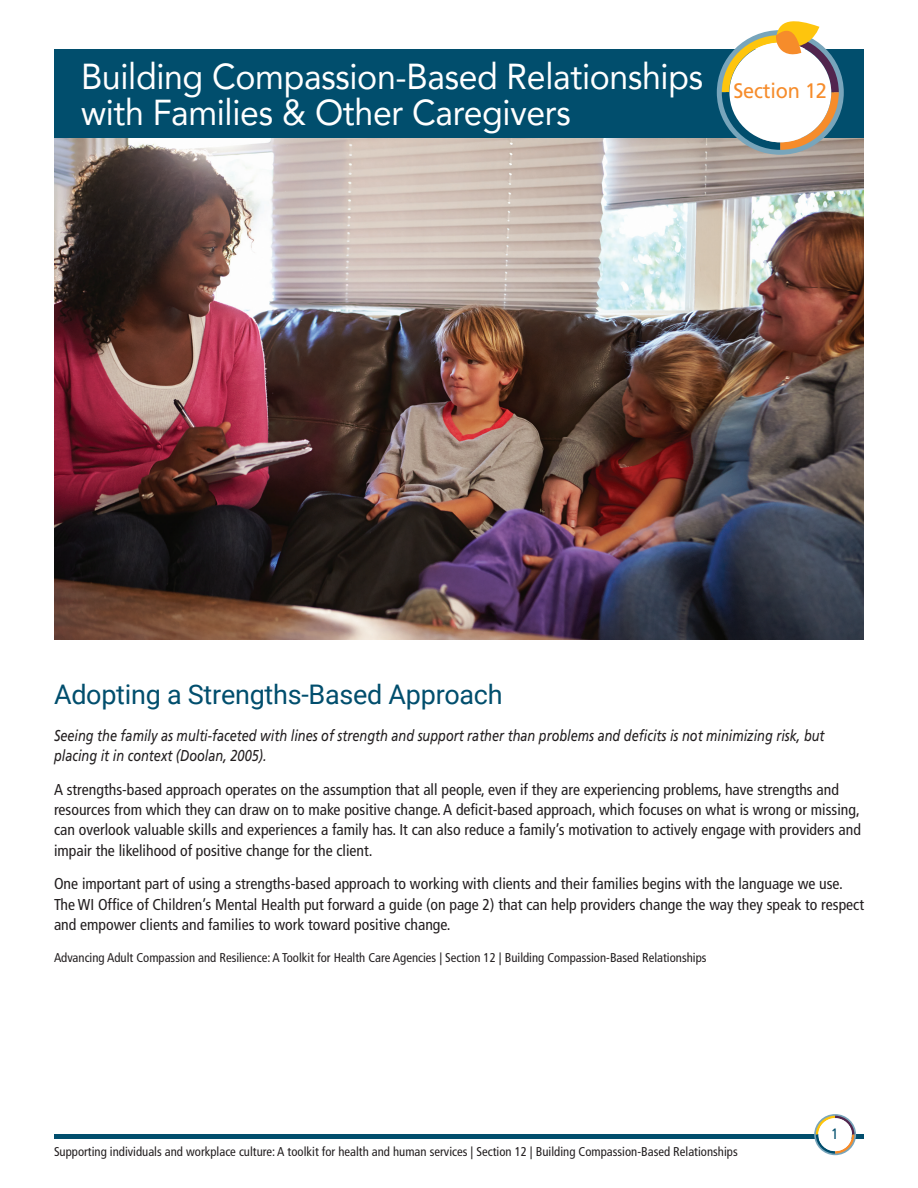
<style>
.page{position:relative;width:918px;height:1188px;background:#fff}
.page>*{position:absolute;margin:0;border:0;box-sizing:border-box;transform-origin:0 0}
.Page_head_-_reverse{font:36px/36px "Avenir";letter-spacing:-.01em;color:#fff;scale:.94 1}
.A_Head{font:27px "Roboto";letter-spacing:-.01em;color:#014e6d}
.t1{font:21px "Frutiger LT Std";letter-spacing:-.01em;color:#f68c2b;scale:.95 1}
.body_copy{font:condensed 15.75px/20.2px "Frutiger LT Std";color:#231f20}
.body_copy-2{font:italic 15.75px/20.2px "Frutiger LT Std";color:#231f20;scale:.81 1}
.t2{font:condensed 15px "Frutiger LT Std";color:#014e6d}
.t3{font:condensed 12.75px "Frutiger LT Std";color:#231f20}
</style>
<div class="page">
<img style="left:54px;top:138px;width:810px;height:501px">
<div style="left:54px;top:50px;width:810px;height:88px;background:#014e6d"></div>
<svg style="left:717px;top:21px;width:127px;height:134px"></svg>
<hr style="left:54px;top:1134px;width:810px;height:4px;background:#014e6d">
<svg style="left:814px;top:1114px;width:42px;height:41px"></svg>
<div style="left:818px;top:1118px;width:34px;height:33px;background:#fff;border-radius:50%"></div>
<p class="Page_head_-_reverse" style="left:81px;top:57px;width:663px">Building Compassion-Based Relationships with Families &amp; Other Caregivers</p>
<p class="t1" style="left:734px;top:79px;width:100px">Section 12</p>
<p class="A_Head" style="left:54px;top:676px;width:450px">Adopting a Strengths-Based Approach</p>
<p class="body_copy-2" style="left:54px;top:725px;width:953px">Seeing the family as multi-faceted with lines of strength and support rather than problems and deficits is not minimizing risk, but placing it in context (Doolan, 2005).</p>
<p class="body_copy" style="left:54px;top:779px;width:808px">A strengths-based approach operates on the assumption that all people, even if they are experiencing problems, have strengths and resources from which they can draw on to make positive change. A deficit-based approach, which focuses on what is wrong or missing, can overlook valuable skills and experiences a family has. It can also reduce a family’s motivation to actively engage with providers and impair the likelihood of positive change for the client.</p>
<p class="body_copy" style="left:54px;top:874px;width:812px">One important part of using a strengths-based approach to working with clients and their families begins with the language we use.<br>The WI Office of Children’s Mental Health put forward a guide (on page 2) that can help providers change the way they speak to respect and empower clients and families to work toward positive change.</p>
<p class="t3" style="left:54px;top:950px;width:654px">Advancing Adult Compassion and Resilience: A Toolkit for Health Care Agencies | Section 12 | Building Compassion-Based Relationships</p>
<p class="t3" style="left:54px;top:1144px;width:685px">Supporting individuals and workplace culture: A toolkit for health and human services | Section 12 | Building Compassion-Based Relationships</p>
<p class="t2" style="left:832px;top:1125px;width:9px">1</p>
</div>
